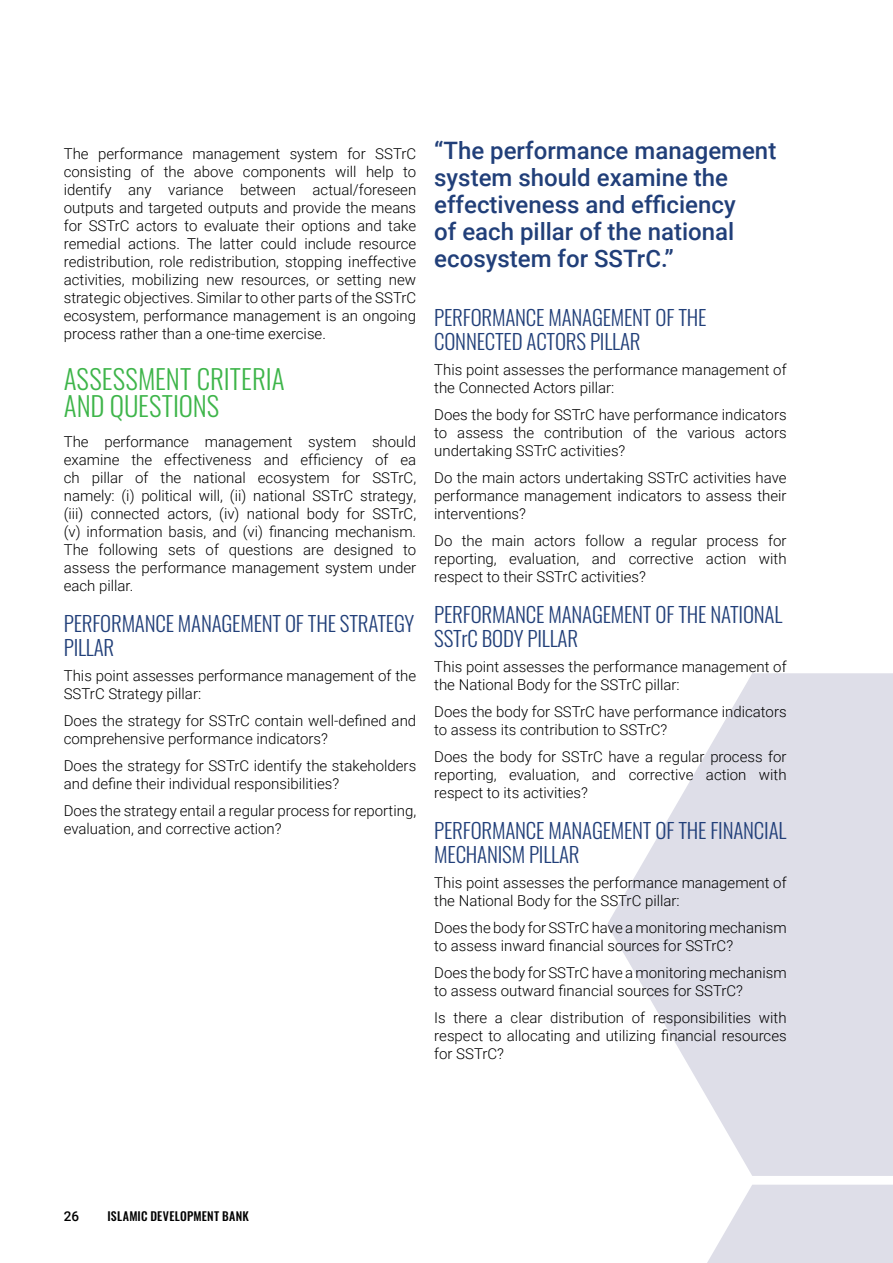
<style>
.page{position:relative;width:893px;height:1263px;background:#fff}
.page>*{position:absolute;margin:0;border:0;box-sizing:border-box;transform-origin:0 0}
.t1{font:300 27px/27px "Oswald";color:#3eb54a}
.t2{font:500 24px/27px "Roboto";color:#213f79}
.t3{font:300 21px/24px "Oswald";letter-spacing:-.01em;color:#213f79}
.t4{font:300 15px/18px "Roboto";color:#000}
.t5{font:500 13.5px "Roboto";color:#000}
.t6{font:500 12px "Oswald";letter-spacing:.02em;color:#000}
</style>
<div class="page">
<svg style="left:607px;top:673px;width:286px;height:503px;fill:#dedee8"></svg>
<svg style="left:707px;top:1185px;width:186px;height:78px;background:#e2e2ea"></svg>
<p class="t4" style="left:64px;top:144px;width:354px;text-align:justify">The performance management system for SSTrC consisting of the above components will help to identify any variance between actual/foreseen outputs and targeted outputs and provide the means for SSTrC actors to evaluate their options and take remedial actions. The latter could include resource redistribution, role redistribution, stopping ineffective activities, mobilizing new resources, or setting new strategic objectives. Similar to other parts of the SSTrC ecosystem, performance management is an ongoing process rather than a one-time exercise.</p>
<h1 class="t1" style="left:64px;top:363px;width:222px">ASSESSMENT CRITERIA<br>AND QUESTIONS</h1>
<p class="t4" style="left:64px;top:432px;width:354px;text-align:justify">The performance management system should examine the effectiveness and efficiency of ea ch pillar of the national ecosystem for SSTrC, namely: (i) political will, (ii) national SSTrC strategy, (iii) connected actors, (iv) national body for SSTrC, (v) information basis, and (vi) financing mechanism.<br>The following sets of questions are designed to assess the performance management system under each pillar.</p>
<h3 class="t3" style="left:64px;top:609px;width:352px">PERFORMANCE MANAGEMENT OF THE STRATEGY<br>PILLAR</h3>
<p class="t4" style="left:64px;top:666px;width:354px">This point assesses performance management of the<br>SSTrC Strategy pillar:</p>
<p class="t4" style="left:64px;top:711px;width:354px">Does the strategy for SSTrC contain well-defined and comprehensive performance indicators?</p>
<p class="t4" style="left:64px;top:756px;width:354px">Does the strategy for SSTrC identify the stakeholders and define their individual responsibilities?</p>
<p class="t4" style="left:64px;top:801px;width:354px">Does the strategy entail a regular process for reporting, evaluation, and corrective action?</p>
<h2 class="t2" style="left:434px;top:136px;width:344px">“The performance management system should examine the effectiveness and efficiency<br>of each pillar of the national ecosystem for SSTrC.”</h2>
<h3 class="t3" style="left:434px;top:303px;width:274px">PERFORMANCE MANAGEMENT OF THE<br>CONNECTED ACTORS PILLAR</h3>
<p class="t4" style="left:434px;top:360px;width:354px">This point assesses the performance management of the Connected Actors pillar:</p>
<p class="t4" style="left:434px;top:405px;width:354px;text-align:justify">Does the body for SSTrC have performance indicators to assess the contribution of the various actors undertaking SSTrC activities?</p>
<p class="t4" style="left:434px;top:468px;width:354px;text-align:justify">Do the main actors undertaking SSTrC activities have performance management indicators to assess their interventions?</p>
<p class="t4" style="left:434px;top:531px;width:354px;text-align:justify">Do the main actors follow a regular process for reporting, evaluation, and corrective action with respect to their SSTrC activities?</p>
<h3 class="t3" style="left:434px;top:600px;width:350px">PERFORMANCE MANAGEMENT OF THE NATIONAL<br>SSTrC BODY PILLAR</h3>
<p class="t4" style="left:434px;top:657px;width:354px">This point assesses the performance management of the National Body for the SSTrC pillar:</p>
<p class="t4" style="left:434px;top:702px;width:354px">Does the body for SSTrC have performance indicators to assess its contribution to SSTrC?</p>
<p class="t4" style="left:434px;top:747px;width:354px;text-align:justify">Does the body for SSTrC have a regular process for reporting, evaluation, and corrective action with respect to its activities?</p>
<h3 class="t3" style="left:434px;top:816px;width:354px">PERFORMANCE MANAGEMENT OF THE FINANCIAL<br>MECHANISM PILLAR</h3>
<p class="t4" style="left:434px;top:873px;width:354px">This point assesses the performance management of the National Body for the SSTrC pillar:</p>
<p class="t4" style="left:434px;top:918px;width:354px">Does the body for SSTrC have a monitoring mechanism to assess inward financial sources for SSTrC?</p>
<p class="t4" style="left:434px;top:963px;width:354px">Does the body for SSTrC have a monitoring mechanism to assess outward financial sources for SSTrC?</p>
<p class="t4" style="left:434px;top:1008px;width:354px;text-align:justify">Is there a clear distribution of responsibilities with respect to allocating and utilizing financial resources for SSTrC?</p>
<p class="t5" style="left:64px;top:1207px;width:17px">26</p>
<p class="t6" style="left:108px;top:1210px;width:143px">ISLAMIC DEVELOPMENT BANK</p>
</div>
